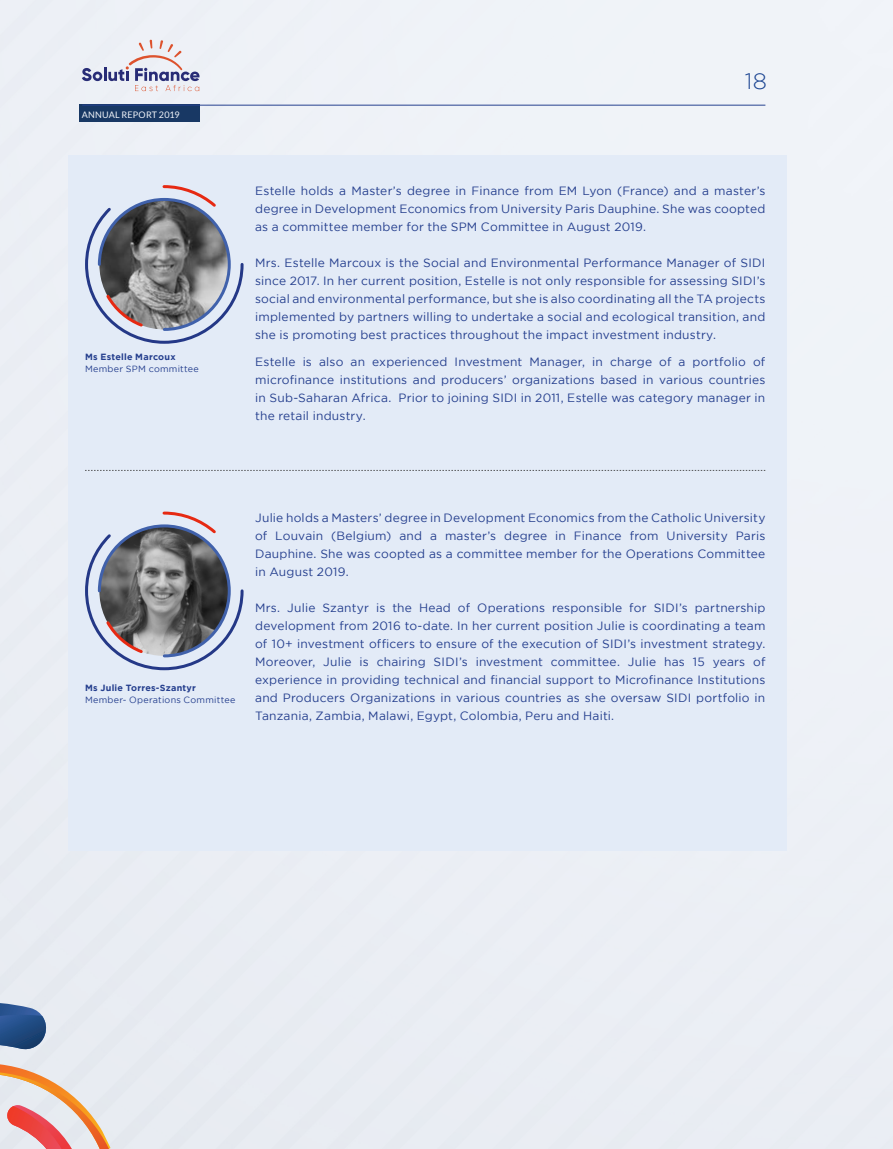
<style>
.page{position:relative;width:893px;height:1149px;background:#fff}
.page>*{position:absolute;margin:0;border:0;box-sizing:border-box;transform-origin:0 0}
.t1{font:300 22.5px "Gotham";color:#1c4491}
.t2{font:12px/18px "Gotham";letter-spacing:.015em;color:#253f8e;text-align:justify}
.t3{font:9px "Gotham";letter-spacing:.03em;color:#253f8e}
.t4{font:700 9px "Gotham";letter-spacing:.025em;color:#253f8e}
.t5{font:9px "Lato";letter-spacing:.02em;color:#fff}
</style>
<div class="page">
<div style="left:0;top:0;width:893px;height:1148px;background:#eceff5"></div>
<div style="left:68px;top:155px;width:719px;height:695px;background:#e3ebf7"></div>
<svg style="left:85px;top:470px;width:680px;height:1px"></svg>
<svg style="left:0;top:1003px;width:47px;height:47px"></svg>
<svg style="left:0;top:1064px;width:111px;height:84px"></svg>
<svg style="left:85px;top:185px;width:159px;height:159px"></svg>
<svg style="left:85px;top:511px;width:159px;height:160px"></svg>
<p class="t5" style="left:82px;top:109px;width:99px">ANNUAL REPORT 2019</p>
<p class="t4" style="left:85px;top:351px;width:92px">Ms Estelle Marcoux</p>
<p class="t3" style="left:85px;top:363px;width:115px">Member SPM committee</p>
<h1 class="t1" style="left:745px;top:69px;width:24px">18</h1>
<p class="t2" style="left:255px;top:182px;width:512px">Estelle holds a Master’s degree in Finance from EM Lyon (France) and a master’s degree in Development Economics from University Paris Dauphine. She was coopted as a committee member for the SPM Committee in August 2019.</p>
<p class="t2" style="left:255px;top:254px;width:512px">Mrs. Estelle Marcoux is the Social and Environmental Performance Manager of SIDI since 2017. In her current position, Estelle is not only responsible for assessing SIDI’s social and environmental performance, but she is also coordinating all the TA projects implemented by partners willing to undertake a social and ecological transition, and she is promoting best practices throughout the impact investment industry.</p>
<p class="t2" style="left:255px;top:353px;width:512px">Estelle is also an experienced Investment Manager, in charge of a portfolio of microfinance institutions and producers’ organizations based in various countries in Sub-Saharan Africa. Prior to joining SIDI in 2011, Estelle was category manager in the retail industry.</p>
<p class="t4" style="left:85px;top:682px;width:112px">Ms Julie Torres-Szantyr</p>
<p class="t3" style="left:85px;top:694px;width:152px">Member- Operations Committee</p>
<p class="t2" style="left:255px;top:508px;width:512px">Julie holds a Masters’ degree in Development Economics from the Catholic University of Louvain (Belgium) and a master’s degree in Finance from University Paris Dauphine. She was coopted as a committee member for the Operations Committee in August 2019.</p>
<p class="t2" style="left:255px;top:598px;width:512px">Mrs. Julie Szantyr is the Head of Operations responsible for SIDI’s partnership development from 2016 to-date. In her current position Julie is coordinating a team of 10+ investment officers to ensure of the execution of SIDI’s investment strategy.<br>Moreover, Julie is chairing SIDI’s investment committee. Julie has 15 years of experience in providing technical and financial support to Microfinance Institutions and Producers Organizations in various countries as she oversaw SIDI portfolio in Tanzania, Zambia, Malawi, Egypt, Colombia, Peru and Haiti.</p>
</div>
